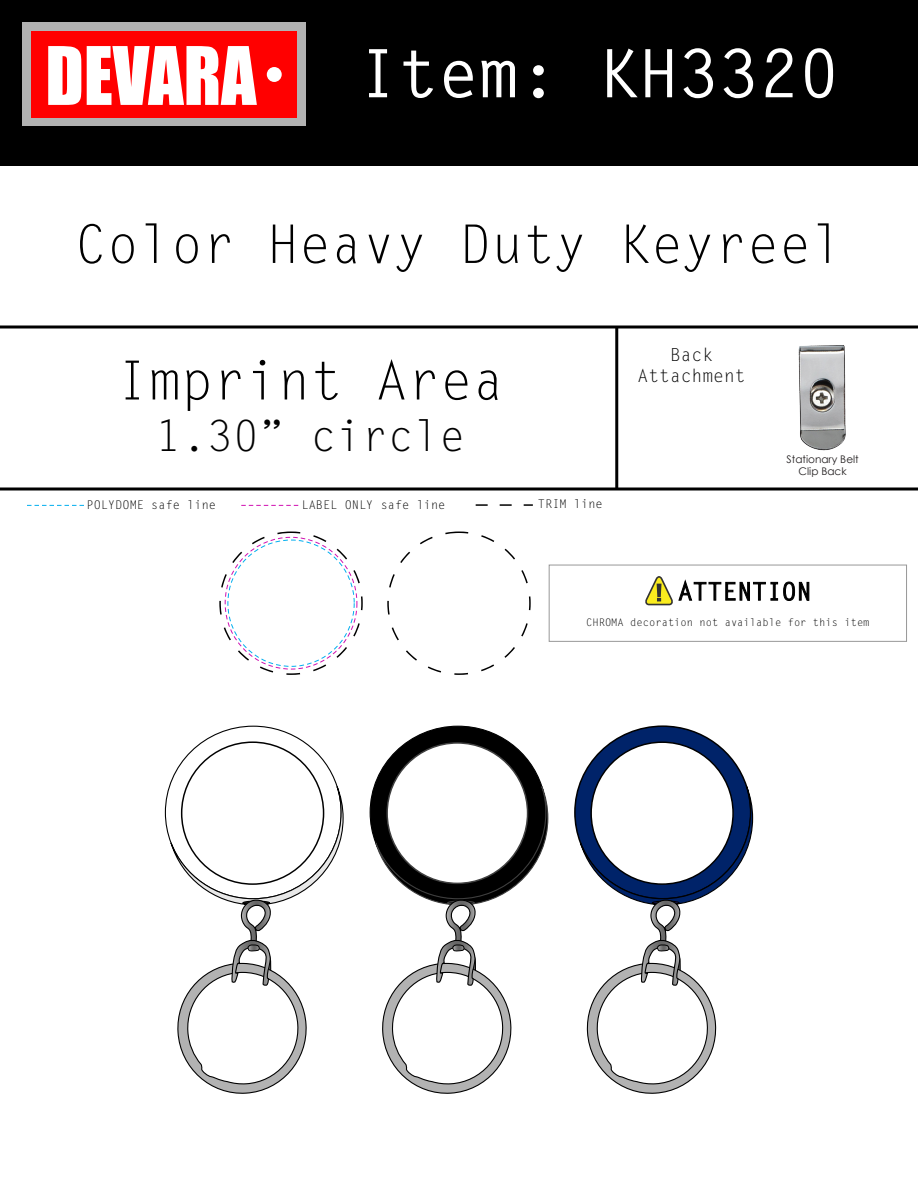
<style>
.page{position:relative;width:918px;height:1188px;background:#fff}
.page>*{position:absolute;margin:0;border:0;box-sizing:border-box;transform-origin:0 0}
.t1{font:74.4px "Impact";color:#fff;scale:.93 1}
.t2{font:700 66.9px "Letter Gothic Std";color:#fff}
.t3{font:54px "Letter Gothic Std";color:#000}
.t4{font:53.4px "Letter Gothic Std";color:#000}
.t5{font:43.05px "Letter Gothic Std";color:#000}
.t6{font:18px/21.6px "Letter Gothic Std";color:#000;text-align:center}
.t7{font:12px "Letter Gothic Std";color:#000}
.t8{font:10.5px "Letter Gothic Std";color:#000}
.t9{font:10.5px/12.6px "Century Gothic";color:#231f20;text-align:center}
</style>
<div class="page">
<div style="left:0;top:0;width:918px;height:166px;background:#000"></div>
<div style="left:22px;top:23px;width:283px;height:103px;background:#b2b2b2"></div>
<div style="left:31px;top:31px;width:266px;height:87px;background:#f00"></div>
<div style="left:267px;top:67px;width:15px;height:15px;background:#fff;border-radius:50%"></div>
<svg style="left:241px;top:505px;width:57px;height:1px"></svg>
<svg style="left:27px;top:505px;width:57px;height:1px"></svg>
<svg style="left:476px;top:504px;width:57px;height:2px"></svg>
<hr style="left:0;top:326px;width:918px;height:2px;background:#000">
<hr style="left:0;top:488px;width:918px;height:2px;background:#000">
<svg style="left:387px;top:532px;width:144px;height:143px"></svg>
<svg style="left:574px;top:725px;width:180px;height:369px"></svg>
<svg style="left:164px;top:725px;width:180px;height:369px"></svg>
<svg style="left:369px;top:725px;width:180px;height:369px"></svg>
<hr style="left:615px;top:327px;width:3px;height:162px;background:#000">
<div style="left:549px;top:565px;width:358px;height:77px;background:#fff;border:1px solid #989898"></div>
<svg style="left:645px;top:576px;width:165px;height:29px"></svg>
<svg style="left:219px;top:532px;width:144px;height:143px"></svg>
<img style="left:798px;top:345px;width:48px;height:106px">
<h1 class="t1" style="left:45px;top:18px;width:228px">DEVARA</h1>
<h2 class="t2" style="left:358px;top:32px;width:483px">Item: KH3320</h2>
<h3 class="t4" style="left:75px;top:213px;width:770px">Color Heavy Duty Keyreel</h3>
<h3 class="t3" style="left:116px;top:349px;width:390px">Imprint Area</h3>
<h3 class="t5" style="left:156px;top:411px;width:311px">1.30” circle</h3>
<p class="t7" style="left:86px;top:498px;width:131px">POLYDOME safe line</p>
<p class="t7" style="left:302px;top:498px;width:145px">LABEL ONLY safe line</p>
<p class="t7" style="left:538px;top:497px;width:66px">TRIM line</p>
<h3 class="t6" style="left:638px;top:344px;width:109px">Back<br>Attachment</h3>
<p class="t9" style="left:787px;top:453px;width:74px">Stationary Belt<br>Clip Back</p>
<p class="t8" style="left:586px;top:617px;width:285px">CHROMA decoration not available for this item</p>
</div>
